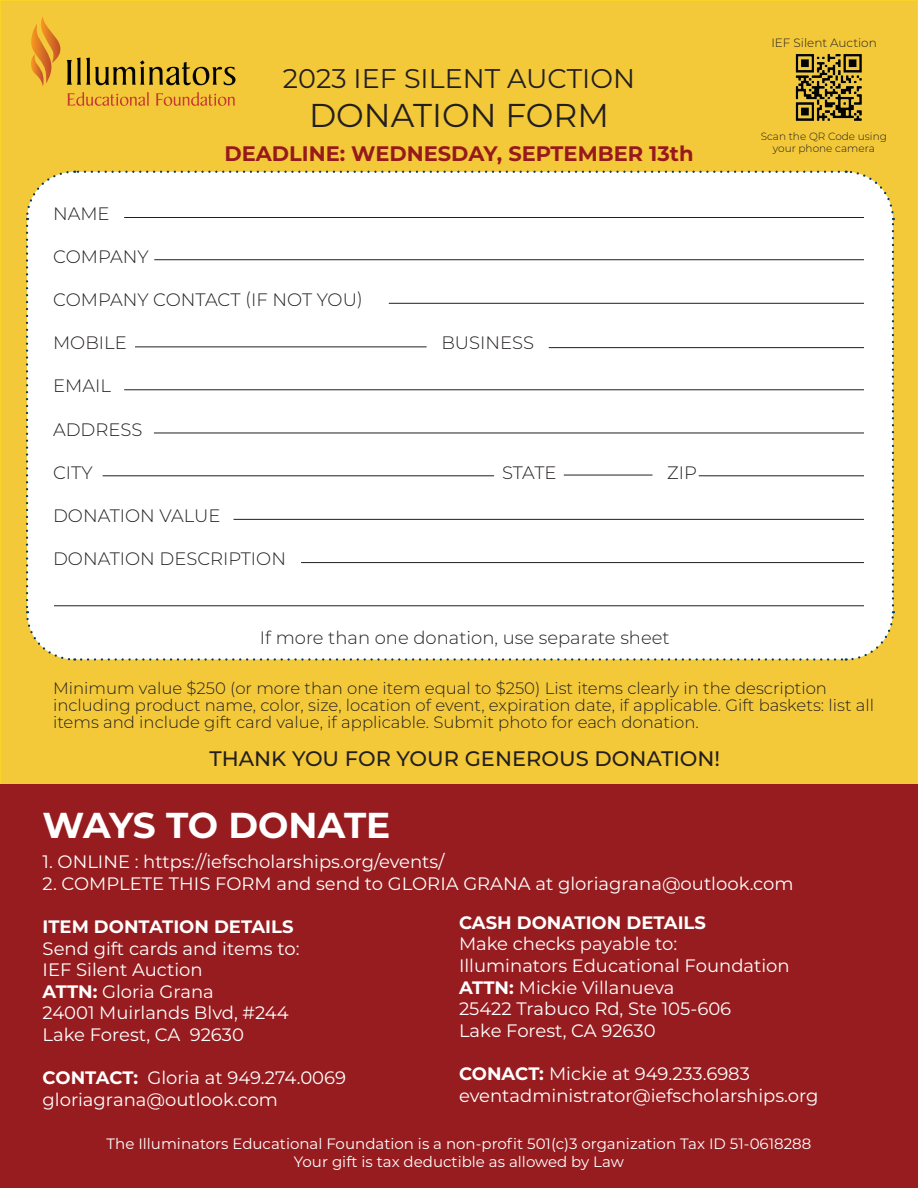
<style>
.page{position:relative;width:918px;height:1188px;background:#fff}
.page>*{position:absolute;margin:0;border:0;box-sizing:border-box;transform-origin:0 0}
.t1{font:700 36px "Montserrat";letter-spacing:-.01em;color:#fff}
.t2{font:33px "Montserrat";color:#231f20}
.t3{font:27px "Montserrat";color:#231f20}
.t4{font:700 21px "Montserrat";color:#961a1d}
.t5{font:500 21px "Montserrat";color:#231f20}
.t6{font:18px "Montserrat";color:#fff}
.t7{font:300 18px "Montserrat";color:#231f20}
.t8{font:700 18px "Montserrat";color:#fff}
.t9{font:300 16.5px/16.8px "Montserrat";color:#231f20}
.t10{font:15px "Montserrat";color:#fff}
.t11{font:300 12px "Montserrat";color:#231f20}
.t12{font:300 10.5px "Montserrat";color:#231f20}
.s1{font-weight:700}
</style>
<div class="page">
<div style="left:0;top:0;width:918px;height:785px;background:#f4c939"></div>
<div style="left:27px;top:172px;width:866px;height:487px;background:#fff;border-radius:47px"></div>
<svg style="left:26px;top:226px;width:49px;height:435px"></svg>
<svg style="left:81px;top:611px;width:814px;height:50px"></svg>
<svg style="left:846px;top:170px;width:49px;height:435px"></svg>
<svg style="left:26px;top:170px;width:813px;height:50px"></svg>
<div style="left:0;top:784px;width:918px;height:404px;background:#971c1f"></div>
<hr style="left:124px;top:217px;width:740px;height:1px;background:#231f20">
<hr style="left:389px;top:303px;width:475px;height:1px;background:#231f20">
<hr style="left:135px;top:346px;width:292px;height:1px;background:#231f20">
<hr style="left:549px;top:347px;width:315px;height:1px;background:#231f20">
<hr style="left:124px;top:389px;width:740px;height:1px;background:#231f20">
<hr style="left:154px;top:433px;width:710px;height:1px;background:#231f20">
<hr style="left:103px;top:475px;width:391px;height:1px;background:#231f20">
<hr style="left:564px;top:475px;width:88px;height:1px;background:#231f20">
<hr style="left:699px;top:475px;width:165px;height:1px;background:#231f20">
<hr style="left:234px;top:519px;width:630px;height:1px;background:#231f20">
<hr style="left:301px;top:562px;width:563px;height:1px;background:#231f20">
<svg style="left:31px;top:16px;width:205px;height:90px"></svg>
<img style="left:795px;top:53px;width:67px;height:68px">
<hr style="left:54px;top:605px;width:810px;height:1px;background:#231f20">
<hr style="left:154px;top:259px;width:710px;height:1px;background:#231f20">
<p class="t3" style="left:283px;top:60px;width:354px">2023 IEF SILENT AUCTION</p>
<p class="t2" style="left:309px;top:93px;width:301px">DONATION FORM</p>
<p class="t4" style="left:224px;top:138px;width:471px">DEADLINE: WEDNESDAY, SEPTEMBER 13th</p>
<p class="t7" style="left:53px;top:201px;width:58px">NAME</p>
<p class="t7" style="left:53px;top:244px;width:97px">COMPANY</p>
<p class="t7" style="left:53px;top:287px;width:312px">COMPANY CONTACT (IF NOT YOU)</p>
<p class="t7" style="left:53px;top:331px;width:75px">MOBILE</p>
<p class="t7" style="left:441px;top:331px;width:94px">BUSINESS</p>
<p class="t7" style="left:53px;top:374px;width:59px">EMAIL</p>
<p class="t7" style="left:53px;top:417px;width:91px">ADDRESS</p>
<p class="t7" style="left:53px;top:460px;width:41px">CITY</p>
<p class="t7" style="left:502px;top:460px;width:56px">STATE</p>
<p class="t7" style="left:667px;top:460px;width:31px">ZIP</p>
<p class="t7" style="left:53px;top:503px;width:169px">DONATION VALUE</p>
<p class="t7" style="left:53px;top:547px;width:234px">DONATION DESCRIPTION</p>
<p class="t11" style="left:771px;top:35px;width:107px">IEF Silent Auction</p>
<p class="t12" style="left:761px;top:129px;width:128px">Scan the QR Code using</p>
<p class="t12" style="left:773px;top:141px;width:104px">your phone camera</p>
<p class="t7" style="left:260px;top:625px;width:411px">If more than one donation, use separate sheet</p>
<p class="t9" style="left:53px;top:679px;width:775px">Minimum value $250 (or more than one item equal to $250) List items clearly in the description</p>
<p class="t9" style="left:53px;top:696px;width:822px">including product name, color, size, location of event, expiration date, if applicable. Gift baskets: list all items and include gift card value, if applicable. Submit photo for each donation.</p>
<p class="t5" style="left:210px;top:744px;width:512px">THANK YOU FOR YOUR GENEROUS DONATION!</p>
<p class="t1" style="left:43px;top:799px;width:349px">WAYS TO DONATE</p>
<p class="t6" style="left:43px;top:849px;width:403px">1. ONLINE : https://iefscholarships.org/events/</p>
<p class="t6" style="left:43px;top:871px;width:753px">2. COMPLETE THIS FORM and send to GLORIA GRANA at gloriagrana@outlook.com</p>
<p class="t8" style="left:43px;top:914px;width:252px">ITEM DONTATION DETAILS</p>
<p class="t6" style="left:43px;top:936px;width:258px">Send gift cards and items to:</p>
<p class="t6" style="left:43px;top:957px;width:162px">IEF Silent Auction</p>
<p class="t6" style="left:43px;top:979px;width:173px"><span class="s1">ATTN:</span> Gloria Grana</p>
<p class="t6" style="left:43px;top:1001px;width:248px">24001 Muirlands Blvd, #244</p>
<p class="t6" style="left:43px;top:1022px;width:203px">Lake Forest, CA 92630</p>
<p class="t6" style="left:43px;top:1065px;width:305px"><span class="s1">CONTACT:</span> Gloria at 949.274.0069</p>
<p class="t6" style="left:43px;top:1087px;width:237px">gloriagrana@outlook.com</p>
<p class="t8" style="left:459px;top:909px;width:248px">CASH DONATION DETAILS</p>
<p class="t6" style="left:459px;top:932px;width:220px">Make checks payable to:</p>
<p class="t6" style="left:459px;top:953px;width:332px">Illuminators Educational Foundation</p>
<p class="t6" style="left:459px;top:975px;width:217px"><span class="s1">ATTN:</span> Mickie Villanueva</p>
<p class="t6" style="left:459px;top:996px;width:274px">25422 Trabuco Rd, Ste 105-606</p>
<p class="t6" style="left:459px;top:1018px;width:198px">Lake Forest, CA 92630</p>
<p class="t6" style="left:459px;top:1061px;width:292px"><span class="s1">CONACT:</span> Mickie at 949.233.6983</p>
<p class="t6" style="left:459px;top:1083px;width:361px">eventadministrator@iefscholarships.org</p>
<p class="t10" style="left:107px;top:1133px;width:706px">The Illuminators Educational Foundation is a non-profit 501(c)3 organization Tax ID 51-0618288</p>
<p class="t10" style="left:294px;top:1151px;width:332px">Your gift is tax deductible as allowed by Law</p>
</div>
